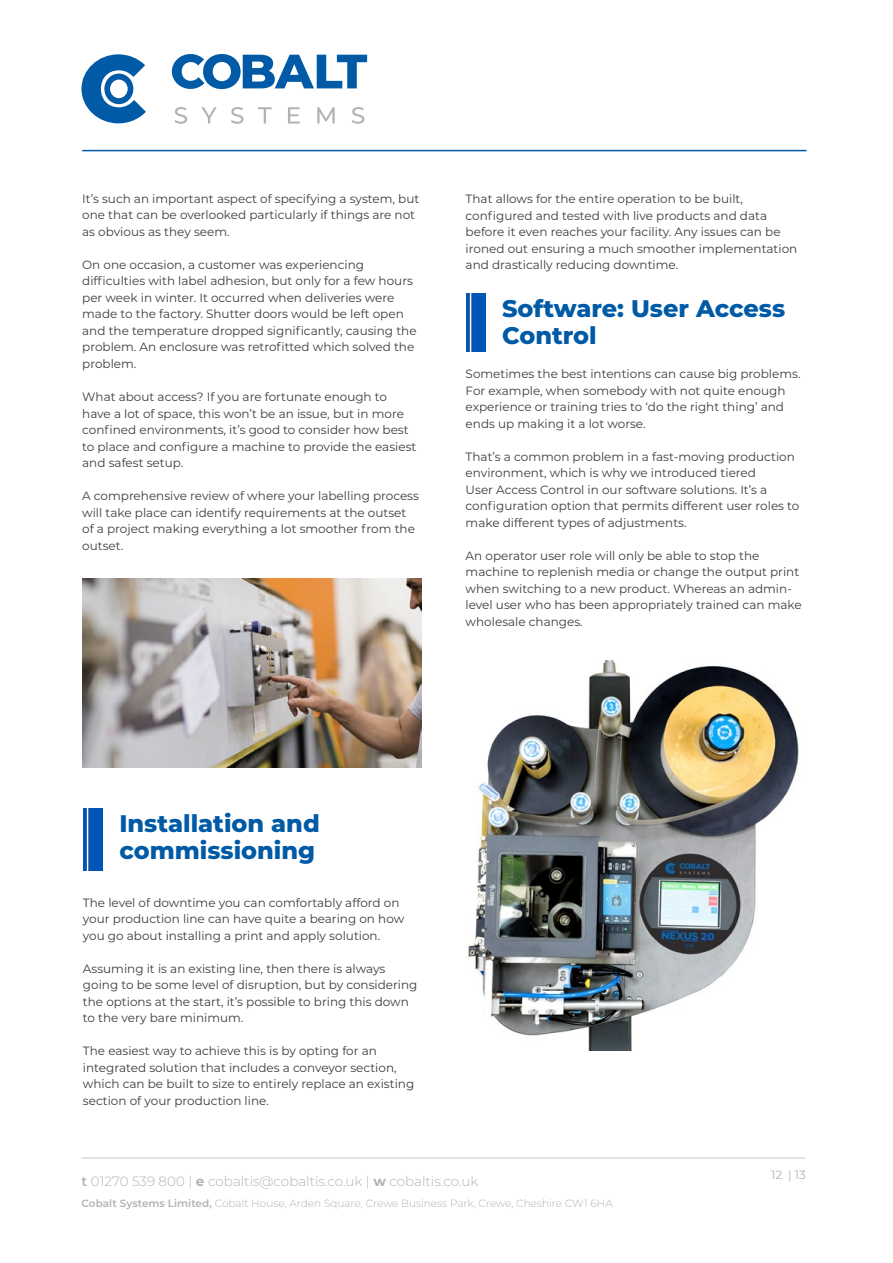
<style>
.page{position:relative;width:893px;height:1263px;background:#fff}
.page>*{position:absolute;margin:0;border:0;box-sizing:border-box;transform-origin:0 0}
.t1{font:800 24px/27px "Montserrat";color:#005aa6}
.t2{font:300 13.5px "Montserrat";color:#b1b3b2}
.t3{font:12px/16.5px "Montserrat";color:#3d3d3b}
.t4{font:12px "Montserrat";color:#b1b3b2}
.t5{font:300 10.5px "Montserrat";color:#b1b3b2}
.s1{font-weight:600}
.s2{font-weight:700}
</style>
<div class="page">
<hr style="left:82px;top:150px;width:724px;height:1px;background:#005aa6">
<hr style="left:81px;top:1157px;width:725px;height:2px;background:#b1b3b2">
<svg style="left:175px;top:107px;width:12px;height:17px"></svg>
<svg style="left:201px;top:107px;width:16px;height:17px"></svg>
<svg style="left:231px;top:107px;width:13px;height:17px"></svg>
<svg style="left:258px;top:107px;width:14px;height:17px"></svg>
<svg style="left:288px;top:107px;width:12px;height:17px"></svg>
<svg style="left:317px;top:107px;width:18px;height:17px"></svg>
<svg style="left:352px;top:107px;width:12px;height:17px"></svg>
<svg style="left:172px;top:54px;width:195px;height:35px"></svg>
<svg style="left:81px;top:54px;width:65px;height:69px"></svg>
<img style="left:84px;top:809px;width:19px;height:61px">
<img style="left:466px;top:293px;width:20px;height:59px">
<img style="left:83px;top:579px;width:339px;height:189px">
<img style="left:467px;top:660px;width:332px;height:391px">
<p class="t3" style="left:82px;top:190px;width:339px">It’s such an important aspect of specifying a system, but one that can be overlooked particularly if things are not as obvious as they seem.</p>
<p class="t3" style="left:82px;top:256px;width:336px">On one occasion, a customer was experiencing difficulties with label adhesion, but only for a few hours per week in winter. It occurred when deliveries were made to the factory. Shutter doors would be left open and the temperature dropped significantly, causing the problem. An enclosure was retrofitted which solved the problem.</p>
<p class="t3" style="left:82px;top:388px;width:336px">What about access? If you are fortunate enough to have a lot of space, this won’t be an issue, but in more confined environments, it’s good to consider how best to place and configure a machine to provide the easiest and safest setup.</p>
<p class="t3" style="left:82px;top:487px;width:338px">A comprehensive review of where your labelling process will take place can identify requirements at the outset of a project making everything a lot smoother from the outset.</p>
<p class="t3" style="left:466px;top:190px;width:333px">That allows for the entire operation to be built, configured and tested with live products and data before it even reaches your facility. Any issues can be ironed out ensuring a much smoother implementation and drastically reducing downtime.</p>
<h1 class="t1" style="left:502px;top:293px;width:285px">Software: User Access<br>Control</h1>
<p class="t3" style="left:466px;top:365px;width:336px">Sometimes the best intentions can cause big problems.<br>For example, when somebody with not quite enough experience or training tries to ‘do the right thing’ and ends up making it a lot worse.</p>
<p class="t3" style="left:466px;top:448px;width:335px">That’s a common problem in a fast-moving production environment, which is why we introduced tiered<br>User Access Control in our software solutions. It’s a configuration option that permits different user roles to make different types of adjustments.</p>
<p class="t3" style="left:466px;top:547px;width:338px">An operator user role will only be able to stop the machine to replenish media or change the output print when switching to a new product. Whereas an admin&shy;level user who has been appropriately trained can make wholesale changes.</p>
<h1 class="t1" style="left:119px;top:809px;width:202px">Installation and commissioning</h1>
<p class="t3" style="left:83px;top:894px;width:323px">The level of downtime you can comfortably afford on your production line can have quite a bearing on how you go about installing a print and apply solution.</p>
<p class="t3" style="left:83px;top:960px;width:336px">Assuming it is an existing line, then there is always going to be some level of disruption, but by considering the options at the start, it’s possible to bring this down to the very bare minimum.</p>
<p class="t3" style="left:83px;top:1042px;width:333px">The easiest way to achieve this is by opting for an integrated solution that includes a conveyor section, which can be built to size to entirely replace an existing section of your production line.</p>
<p class="t2" style="left:81px;top:1171px;width:398px"><span class="s1">t</span> 01270 539 800 | <span class="s2">e</span> cobaltis@cobaltis.co.uk | <span class="s2">w</span> cobaltis.co.uk</p>
<p class="t5" style="left:81px;top:1196px;width:533px"><span class="s1">Cobalt Systems Limited,</span> Cobalt House, Arden Square, Crewe Business Park, Crewe, Cheshire CW1 6HA</p>
<p class="t4" style="left:771px;top:1166px;width:36px">12 | 13</p>
</div>
